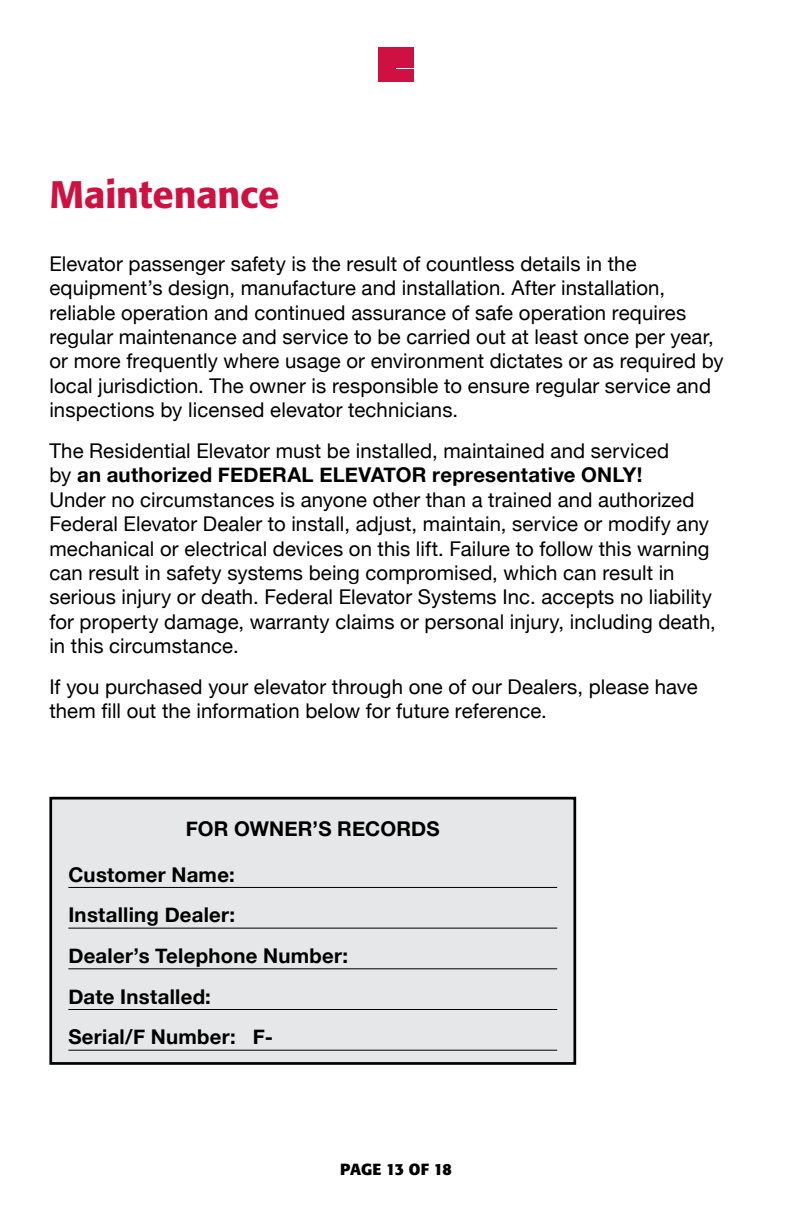
<style>
.page{position:relative;width:792px;height:1224px;background:#fff}
.page>*{position:absolute;margin:0;border:0;box-sizing:border-box;transform-origin:0 0}
.t1{font:500 38px "Formata";letter-spacing:-.005em;color:#ce1141}
.t2{font:20.4px/24.4px "Helvetica Neue";letter-spacing:.005em;color:#000}
.t3{font:700 20.4px/40.6px "Helvetica Neue";letter-spacing:.015em;color:#000}
.t4{font:700 16px "Formata";letter-spacing:-.015em;color:#000}
.s1{font-weight:700}
</style>
<div class="page">
<div style="left:397px;top:47px;width:17px;height:7px;background:#ce1141"></div>
<div style="left:397px;top:69px;width:17px;height:12px;background:#ce1141"></div>
<div style="left:397px;top:56px;width:17px;height:12px;background:#ce1141"></div>
<div style="left:378px;top:47px;width:17px;height:34px;background:#ce1141"></div>
<div style="left:51px;top:798px;width:524px;height:265px;background:#e6e7e8"></div>
<hr style="left:68px;top:887px;width:489px;height:1px;background:#000">
<hr style="left:68px;top:928px;width:489px;height:1px;background:#000">
<hr style="left:68px;top:968px;width:489px;height:1px;background:#000">
<hr style="left:68px;top:1009px;width:489px;height:1px;background:#000">
<hr style="left:68px;top:1050px;width:489px;height:1px;background:#000">
<div style="left:49px;top:797px;width:527px;height:268px;border:3px solid #000"></div>
<h1 class="t1" style="left:49px;top:172px;width:232px">Maintenance</h1>
<p class="t2" style="left:49px;top:252px;width:676px">Elevator passenger safety is the result of countless details in the equipment’s design, manufacture and installation. After installation, reliable operation and continued assurance of safe operation requires regular maintenance and service to be carried out at least once per year, or more frequently where usage or environment dictates or as required by local jurisdiction. The owner is responsible to ensure regular service and inspections by licensed elevator technicians.</p>
<p class="t2" style="left:49px;top:440px;width:668px">The Residential Elevator must be installed, maintained and serviced<br>by <span class="s1">an authorized FEDERAL ELEVATOR representative ONLY!<br></span>Under no circumstances is anyone other than a trained and authorized Federal Elevator Dealer to install, adjust, maintain, service or modify any mechanical or electrical devices on this lift. Failure to follow this warning can result in safety systems being compromised, which can result in serious injury or death. Federal Elevator Systems Inc. accepts no liability for property damage, warranty claims or personal injury, including death, in this circumstance.</p>
<p class="t2" style="left:49px;top:676px;width:650px">If you purchased your elevator through one of our Dealers, please have them fill out the information below for future reference.</p>
<p class="t3" style="left:186px;top:809px;width:255px">FOR OWNER’S RECORDS</p>
<p class="t3" style="left:68px;top:855px;width:281px">Customer Name:<br>Installing Dealer:<br>Dealer’s Telephone Number:<br>Date Installed:<br>Serial/F Number: F-</p>
<p class="t4" style="left:340px;top:1159px;width:113px">PAGE 13 OF 18</p>
</div>
